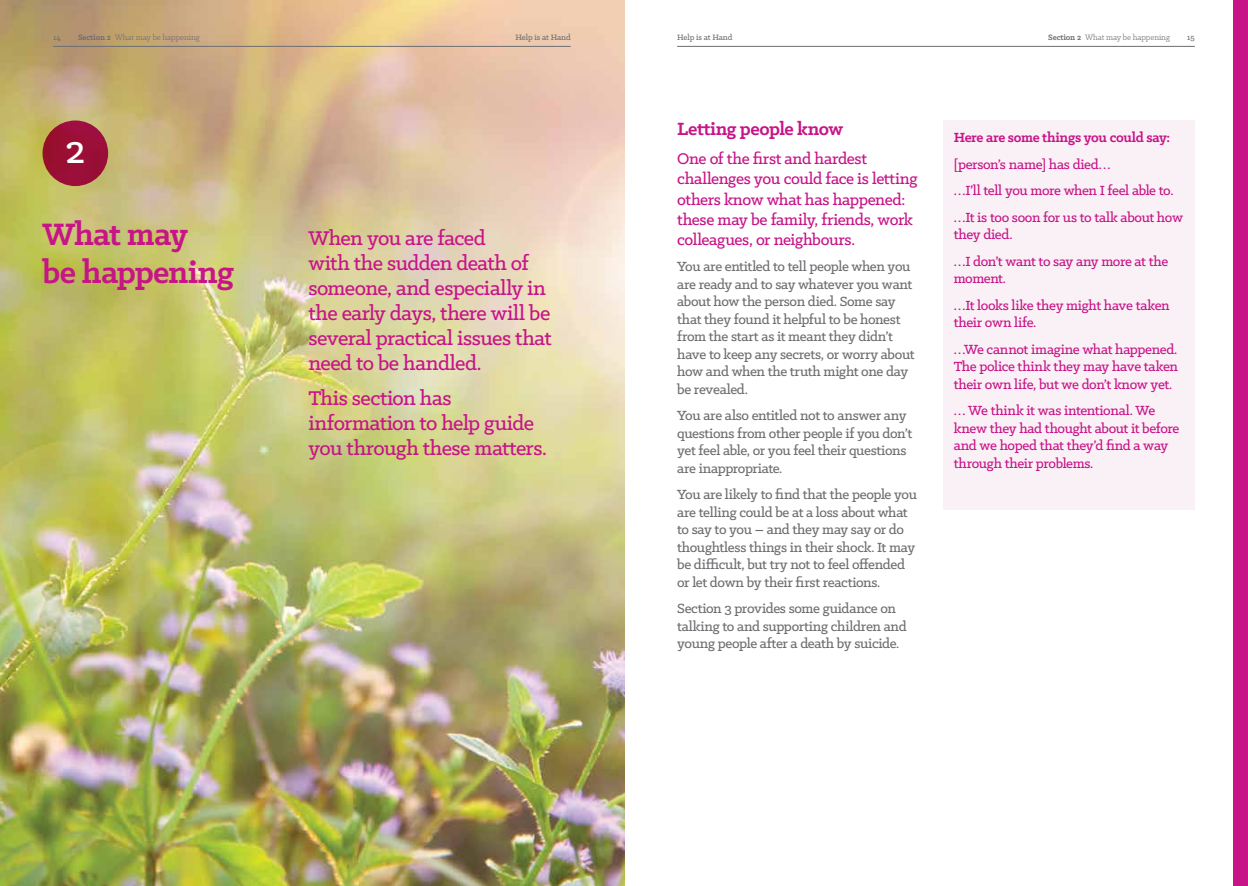
<style>
.page{position:relative;width:1248px;height:886px;background:#fff}
.page>*{position:absolute;margin:0;border:0;box-sizing:border-box;transform-origin:0 0}
.t1{font:500 43.75px "Klinic Slab";color:#fff}
.t2{font:700 35px/37.5px "Klinic Slab";letter-spacing:-.025em;color:#c71487}
.t3{font:500 22.5px/25px "Klinic Slab";letter-spacing:-.025em;color:#c71487}
.t4{font:700 20px "Klinic Slab";letter-spacing:-.02em;color:#c71487}
.t5{font:500 17.5px/20px "Klinic Slab";letter-spacing:-.025em;color:#c71487}
.t6{font:500 15px/17.5px "Klinic Slab";letter-spacing:-.025em;color:#6d6e71}
.t7{font:500 15px/26.5px "Klinic Slab";letter-spacing:-.025em;color:#c71487}
.t8{font:700 15px "Klinic Slab";letter-spacing:-.02em;color:#c71487}
.t9{font:8.75px "Klinic Slab";letter-spacing:-.01em;color:#6d6e71}
.t10{font:500 8.75px "Klinic Slab";letter-spacing:-.01em;color:#6d6e71}
.s1{font-weight:700}
</style>
<div class="page">
<img style="left:0;top:0;width:624px;height:886px">
<div style="left:1233px;top:0;width:14px;height:886px;background:#c71487"></div>
<svg style="left:43px;top:120px;width:65px;height:66px;background:#9a1036"></svg>
<div style="left:943px;top:120px;width:251px;height:390px;background:#faf1f7"></div>
<hr style="left:677px;top:46px;width:517px;height:1px;background:#6d6e71">
<hr style="left:53px;top:46px;width:517px;height:1px;background:#6d6e71">
<p class="t10" style="left:53px;top:31px;width:9px">14</p>
<p class="t9" style="left:78px;top:31px;width:123px"><span class="s1">Section 2</span> What may be happening</p>
<p class="t10" style="left:515px;top:31px;width:57px">Help is at Hand</p>
<p class="t10" style="left:677px;top:31px;width:57px">Help is at Hand</p>
<p class="t9" style="left:1048px;top:31px;width:123px"><span class="s1">Section 2</span> What may be happening</p>
<p class="t10" style="left:1187px;top:31px;width:9px">15</p>
<h1 class="t1" style="left:65px;top:121px;width:22px">2</h1>
<h2 class="t2" style="left:43px;top:215px;width:193px">What may<br>be happening</h2>
<h3 class="t3" style="left:308px;top:225px;width:245px">When you are faced<br>with the sudden death of someone, and especially in the early days, there will be several practical issues that need to be handled.</h3>
<h3 class="t3" style="left:308px;top:385px;width:240px">This section has information to help guide you through these matters.</h3>
<h3 class="t4" style="left:677px;top:116px;width:168px">Letting people know</h3>
<p class="t5" style="left:677px;top:149px;width:242px">One of the first and hardest challenges you could face is letting others know what has happened: these may be family, friends, work colleagues, or neighbours.</p>
<p class="t6" style="left:677px;top:257px;width:239px">You are entitled to tell people when you are ready and to say whatever you want about how the person died. Some say that they found it helpful to be honest from the start as it meant they didn’t have to keep any secrets, or worry about how and when the truth might one day be revealed.</p>
<p class="t6" style="left:677px;top:406px;width:236px">You are also entitled not to answer any questions from other people if you don’t yet feel able, or you feel their questions are inappropriate.</p>
<p class="t6" style="left:677px;top:485px;width:241px">You are likely to find that the people you are telling could be at a loss about what to say to you – and they may say or do thoughtless things in their shock. It may be difficult, but try not to feel offended or let down by their first reactions.</p>
<p class="t6" style="left:677px;top:599px;width:231px">Section 3 provides some guidance on talking to and supporting children and young people after a death by suicide.</p>
<p class="t8" style="left:953px;top:128px;width:218px">Here are some things you could say:</p>
<p class="t7" style="left:953px;top:151px;width:231px">[person’s name] has died…<br>…I’ll tell you more when I feel able to. …It is too soon for us to talk about how</p>
<p class="t7" style="left:953px;top:221px;width:216px">they died.<br>…I don’t want to say any more at the</p>
<p class="t7" style="left:953px;top:265px;width:217px">moment.<br>…It looks like they might have taken</p>
<p class="t7" style="left:953px;top:309px;width:225px">their own life.<br>…We cannot imagine what happened.</p>
<p class="t7" style="left:953px;top:358px;width:226px;line-height:17.5px">The police think they may have taken their own life, but we don’t know yet.</p>
<p class="t7" style="left:953px;top:402px;width:227px;line-height:17.5px">… We think it was intentional. We knew they had thought about it before and we hoped that they’d find a way through their problems.</p>
</div>
